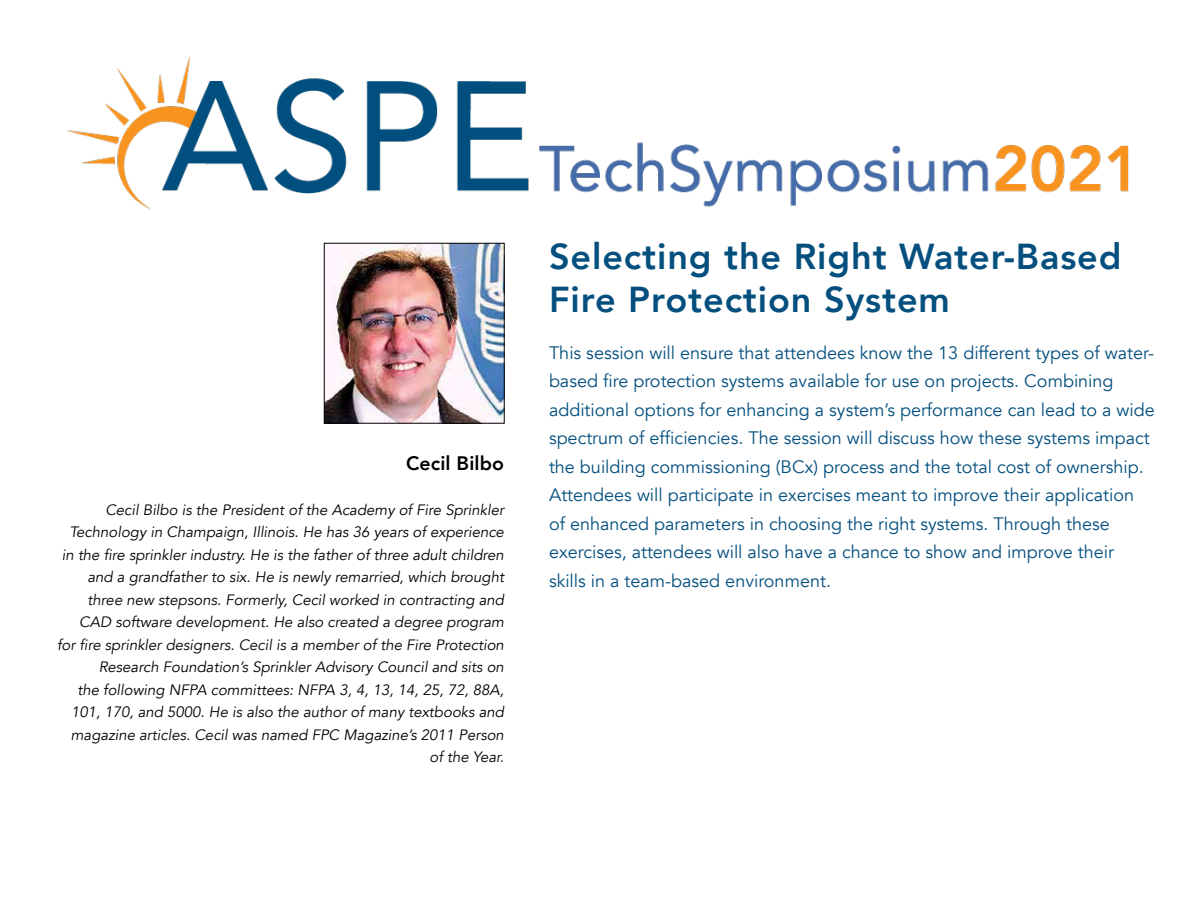
<style>
.page{position:relative;width:1200px;height:900px;background:#fff}
.page>*{position:absolute;margin:0;border:0;box-sizing:border-box;transform-origin:0 0}
.t1{font:800 36px/43.2px "Avenir";letter-spacing:.025em;color:#044f7e}
.t2{font:800 19.5px "Avenir";letter-spacing:.005em;color:#000}
.t3{font:18px/28.5px "Avenir";color:#044f7e}
.t4{font:italic 15px/22.5px "Avenir";color:#000;text-align:right}
</style>
<div class="page">
<img style="left:67px;top:56px;width:1062px;height:153px">
<img style="left:326px;top:245px;width:177px;height:177px">
<div style="left:324px;top:243px;width:181px;height:181px;border:1px solid #000"></div>
<h2 class="t2" style="left:406px;top:448px;width:99px">Cecil Bilbo</h2>
<p class="t4" style="left:57px;top:498px;width:448px">Cecil Bilbo is the President of the Academy of Fire Sprinkler Technology in Champaign, Illinois. He has 36 years of experience in the fire sprinkler industry. He is the father of three adult children and a grandfather to six. He is newly remarried, which brought three new stepsons. Formerly, Cecil worked in contracting and CAD software development. He also created a degree program<br>for fire sprinkler designers. Cecil is a member of the Fire Protection Research Foundation’s Sprinkler Advisory Council and sits on<br>the following NFPA committees: NFPA 3, 4, 13, 14, 25, 72, 88A, 101, 170, and 5000. He is also the author of many textbooks and magazine articles. Cecil was named FPC Magazine’s 2011 Person of the Year.</p>
<h1 class="t1" style="left:549px;top:234px;width:574px">Selecting the Right Water-Based<br>Fire Protection System</h1>
<p class="t3" style="left:549px;top:339px;width:607px">This session will ensure that attendees know the 13 different types of water&shy;based fire protection systems available for use on projects. Combining additional options for enhancing a system’s performance can lead to a wide spectrum of efficiencies. The session will discuss how these systems impact the building commissioning (BCx) process and the total cost of ownership.<br>Attendees will participate in exercises meant to improve their application<br>of enhanced parameters in choosing the right systems. Through these exercises, attendees will also have a chance to show and improve their skills in a team-based environment.</p>
</div>
